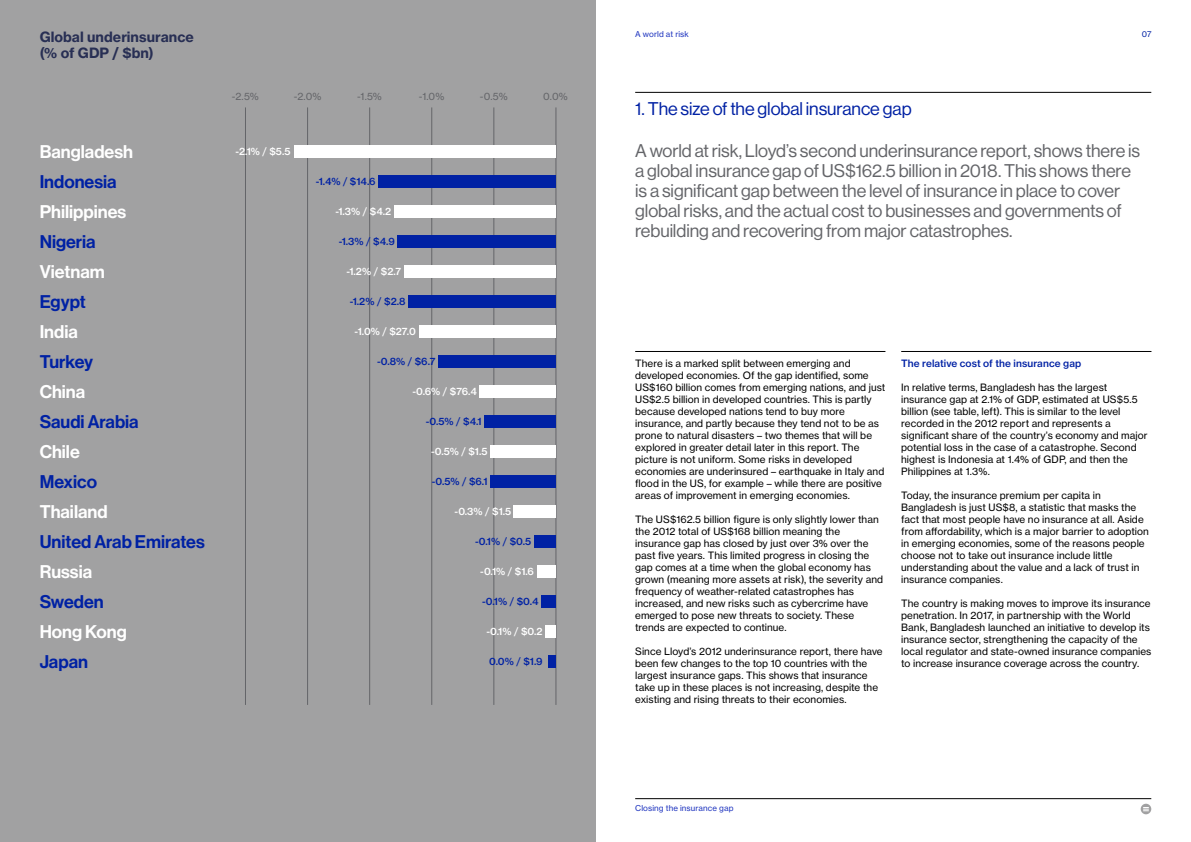
<style>
.page{position:relative;width:1191px;height:842px;background:#fff}
.page>*{position:absolute;margin:0;border:0;box-sizing:border-box;transform-origin:0 0}
.t1{font:18px/20px "Haas Grot Disp 55 Roman";letter-spacing:-.005em;color:#646569}
.t2{font:500 18px "Haas Grot Disp 65";color:#0021a4}
.t3{font:500 18px "Haas Grot Disp 65";color:#fff}
.t4{font:18px "Haas Grot Disp 55 Roman";letter-spacing:-.005em;color:#0021a4}
.t5{font:14px/16px "N Haas Grotesk TX Pro 75 Bd";letter-spacing:.005em;color:#282f54}
.t6{font:10px/12px "N Haas Grotesk TX Pro 55 Rg";letter-spacing:.005em;color:#000}
.t7{font:10px "N Haas Grotesk TX Pro 65 Md";letter-spacing:.005em;color:#0021a4}
.t8{font:10px "N Haas Grotesk TX Pro 65 Md";color:#fff}
.t9{font:10px "N Haas Grotesk TX Pro 55 Rg";color:#646569}
.t10{font:8px "N Haas Grotesk TX Pro 55 Rg";letter-spacing:.015em;color:#1e34bf}
.t11{font:8px "N Haas Grotesk TX Pro 55 Rg";color:#0021a4}
.s1{font-family:"N Haas Grotesk TX Pro 55 Rg"}
</style>
<div class="page">
<div style="left:0;top:0;width:595px;height:842px;background:#a1a1a2"></div>
<hr style="left:635px;top:798px;width:516px;height:1px;background:#000">
<svg style="left:1140px;top:804px;width:11px;height:10px"></svg>
<svg style="left:1143px;top:807px;width:5px;height:4px"></svg>
<hr style="left:635px;top:92px;width:516px;height:1px;background:#000">
<hr style="left:635px;top:351px;width:250px;height:1px;background:#000">
<hr style="left:901px;top:351px;width:250px;height:1px;background:#000">
<hr style="left:431px;top:107px;width:1px;height:598px;background:#646569">
<hr style="left:494px;top:107px;width:1px;height:598px;background:#646569">
<hr style="left:245px;top:107px;width:1px;height:598px;background:#646569">
<hr style="left:307px;top:107px;width:1px;height:598px;background:#646569">
<hr style="left:369px;top:107px;width:1px;height:598px;background:#646569">
<hr style="left:556px;top:107px;width:1px;height:598px;background:#646569">
<div style="left:294px;top:145px;width:262px;height:13px;background:#fff"></div>
<div style="left:378px;top:175px;width:178px;height:13px;background:#0021a4"></div>
<div style="left:394px;top:205px;width:162px;height:13px;background:#fff"></div>
<div style="left:398px;top:235px;width:158px;height:13px;background:#0021a4"></div>
<div style="left:404px;top:265px;width:152px;height:13px;background:#fff"></div>
<div style="left:408px;top:295px;width:148px;height:13px;background:#0021a4"></div>
<div style="left:419px;top:325px;width:137px;height:13px;background:#fff"></div>
<div style="left:438px;top:355px;width:118px;height:13px;background:#0021a4"></div>
<div style="left:480px;top:385px;width:76px;height:13px;background:#fff"></div>
<div style="left:484px;top:415px;width:72px;height:13px;background:#0021a4"></div>
<div style="left:490px;top:445px;width:66px;height:13px;background:#fff"></div>
<div style="left:490px;top:475px;width:66px;height:13px;background:#0021a4"></div>
<div style="left:514px;top:505px;width:42px;height:13px;background:#fff"></div>
<div style="left:534px;top:535px;width:22px;height:13px;background:#0021a4"></div>
<div style="left:537px;top:565px;width:19px;height:13px;background:#fff"></div>
<div style="left:541px;top:595px;width:15px;height:13px;background:#0021a4"></div>
<div style="left:545px;top:625px;width:11px;height:13px;background:#fff"></div>
<div style="left:548px;top:655px;width:8px;height:13px;background:#0021a4"></div>
<h2 class="t5" style="left:40px;top:29px;width:156px">Global underinsurance (% of GDP / $bn)</h2>
<p class="t9" style="left:232px;top:90px;width:28px">-2.5%</p>
<p class="t9" style="left:294px;top:90px;width:29px">-2.0%</p>
<p class="t9" style="left:357px;top:90px;width:26px">-1.5%</p>
<p class="t9" style="left:419px;top:90px;width:27px">-1.0%</p>
<p class="t9" style="left:480px;top:90px;width:29px">-0.5%</p>
<p class="t9" style="left:543px;top:90px;width:26px">0.0%</p>
<h1 class="t3" style="left:40px;top:141px;width:95px">Bangladesh</h1>
<p class="t8" style="left:235px;top:145px;width:56px">-2.1% <span class="s1">/</span> $5.5</p>
<h1 class="t2" style="left:40px;top:171px;width:78px">Indonesia</h1>
<p class="t7" style="left:316px;top:175px;width:61px">-1.4% <span class="s1">/</span> $14.6</p>
<h1 class="t3" style="left:40px;top:201px;width:88px">Philippines</h1>
<p class="t8" style="left:335px;top:205px;width:57px">-1.3% <span class="s1">/</span> $4.2</p>
<h1 class="t2" style="left:40px;top:231px;width:57px">Nigeria</h1>
<p class="t7" style="left:339px;top:235px;width:58px">-1.3% <span class="s1">/</span> $4.9</p>
<h1 class="t3" style="left:40px;top:261px;width:67px">Vietnam</h1>
<p class="t8" style="left:346px;top:265px;width:56px">-1.2% <span class="s1">/</span> $2.7</p>
<h1 class="t2" style="left:40px;top:291px;width:47px">Egypt</h1>
<p class="t7" style="left:350px;top:295px;width:57px">-1.2% <span class="s1">/</span> $2.8</p>
<h1 class="t3" style="left:40px;top:321px;width:40px">India</h1>
<p class="t8" style="left:355px;top:325px;width:63px">-1.0% <span class="s1">/</span> $27.0</p>
<h1 class="t2" style="left:40px;top:351px;width:55px">Turkey</h1>
<p class="t7" style="left:377px;top:355px;width:60px">-0.8% <span class="s1">/</span> $6.7</p>
<h1 class="t3" style="left:40px;top:381px;width:47px">China</h1>
<p class="t8" style="left:412px;top:385px;width:66px">-0.6% <span class="s1">/</span> $76.4</p>
<h1 class="t2" style="left:40px;top:411px;width:100px">Saudi Arabia</h1>
<p class="t7" style="left:426px;top:415px;width:57px">-0.5% <span class="s1">/</span> $4.1</p>
<h1 class="t3" style="left:40px;top:441px;width:42px">Chile</h1>
<p class="t8" style="left:431px;top:445px;width:58px">-0.5% <span class="s1">/</span> $1.5</p>
<h1 class="t2" style="left:40px;top:471px;width:59px">Mexico</h1>
<p class="t7" style="left:432px;top:475px;width:57px">-0.5% <span class="s1">/</span> $6.1</p>
<h1 class="t3" style="left:40px;top:501px;width:69px">Thailand</h1>
<p class="t8" style="left:454px;top:505px;width:58px">-0.3% <span class="s1">/</span> $1.5</p>
<h1 class="t2" style="left:40px;top:531px;width:167px">United Arab Emirates</h1>
<p class="t7" style="left:475px;top:535px;width:58px">-0.1% <span class="s1">/</span> $0.5</p>
<h1 class="t3" style="left:40px;top:561px;width:54px">Russia</h1>
<p class="t8" style="left:480px;top:565px;width:55px">-0.1% <span class="s1">/</span> $1.6</p>
<h1 class="t2" style="left:40px;top:591px;width:66px">Sweden</h1>
<p class="t7" style="left:482px;top:595px;width:58px">-0.1% <span class="s1">/</span> $0.4</p>
<h1 class="t3" style="left:40px;top:621px;width:89px">Hong Kong</h1>
<p class="t8" style="left:486px;top:625px;width:58px">-0.1% <span class="s1">/</span> $0.2</p>
<h1 class="t2" style="left:40px;top:651px;width:50px">Japan</h1>
<p class="t7" style="left:489px;top:655px;width:55px">0.0% <span class="s1">/</span> $1.9</p>
<p class="t10" style="left:635px;top:29px;width:55px">A world at risk</p>
<p class="t11" style="left:1141px;top:29px;width:11px">07</p>
<h1 class="t4" style="left:635px;top:99px;width:278px">1. The size of the global insurance gap</h1>
<p class="t1" style="left:635px;top:141px;width:506px">A world at risk, Lloyd’s second underinsurance report, shows there is a global insurance gap of US$162.5 billion in 2018. This shows there is a significant gap between the level of insurance in place to cover global risks, and the actual cost to businesses and governments of rebuilding and recovering from major catastrophes.</p>
<p class="t6" style="left:635px;top:358px;width:252px">There is a marked split between emerging and developed economies. Of the gap identified, some US$160 billion comes from emerging nations, and just US$2.5 billion in developed countries. This is partly because developed nations tend to buy more insurance, and partly because they tend not to be as prone to natural disasters – two themes that will be explored in greater detail later in this report. The picture is not uniform. Some risks in developed economies are underinsured – earthquake in Italy and flood in the US, for example – while there are positive areas of improvement in emerging economies.</p>
<p class="t6" style="left:635px;top:514px;width:249px">The US$162.5 billion figure is only slightly lower than the 2012 total of US$168 billion meaning the insurance gap has closed by just over 3% over the past five years. This limited progress in closing the gap comes at a time when the global economy has grown (meaning more assets at risk), the severity and frequency of weather-related catastrophes has increased, and new risks such as cybercrime have emerged to pose new threats to society. These trends are expected to continue.</p>
<p class="t6" style="left:635px;top:646px;width:249px">Since Lloyd’s 2012 underinsurance report, there have been few changes to the top 10 countries with the largest insurance gaps. This shows that insurance take up in these places is not increasing, despite the existing and rising threats to their economies.</p>
<p class="t7" style="left:901px;top:357px;width:181px">The relative cost of the insurance gap</p>
<p class="t6" style="left:901px;top:382px;width:248px">In relative terms, Bangladesh has the largest insurance gap at 2.1% of GDP, estimated at US$5.5 billion (see table, left). This is similar to the level recorded in the 2012 report and represents a significant share of the country’s economy and major potential loss in the case of a catastrophe. Second highest is Indonesia at 1.4% of GDP, and then the Philippines at 1.3%.</p>
<p class="t6" style="left:901px;top:490px;width:249px">Today, the insurance premium per capita in Bangladesh is just US$8, a statistic that masks the fact that most people have no insurance at all. Aside from affordability, which is a major barrier to adoption in emerging economies, some of the reasons people choose not to take out insurance include little understanding about the value and a lack of trust in insurance companies.</p>
<p class="t6" style="left:901px;top:598px;width:252px">The country is making moves to improve its insurance penetration. In 2017, in partnership with the World Bank, Bangladesh launched an initiative to develop its insurance sector, strengthening the capacity of the local regulator and state-owned insurance companies to increase insurance coverage across the country.</p>
<p class="t10" style="left:635px;top:803px;width:100px">Closing the insurance gap</p>
</div>
